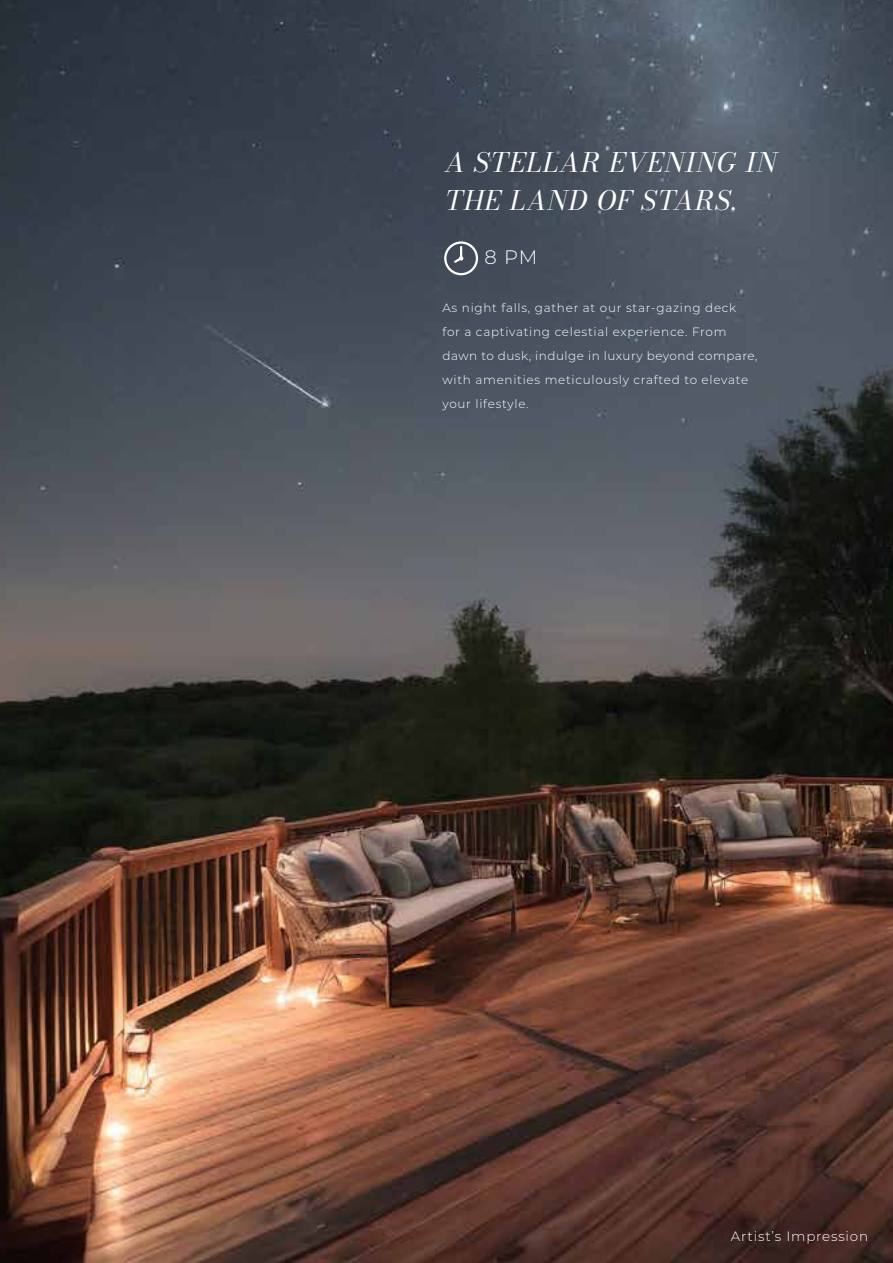
<style>
.page{position:relative;width:893px;height:1263px;background:#fff}
.page>*{position:absolute;margin:0;border:0;box-sizing:border-box;transform-origin:0 0}
.t1{font:italic 26.55px/38.1px "Bodoni Moda";letter-spacing:.06em;color:#fff}
.t2{font:300 19.5px "Montserrat";color:#fff}
.t3{font:300 13.5px "Montserrat";letter-spacing:.06em;color:#fff}
.t4{font:300 12px/24px "Montserrat";letter-spacing:.06em;color:#fff}
</style>
<div class="page">
<img style="left:0;top:0;width:893px;height:1263px">
<svg style="left:444px;top:241px;width:34px;height:34px"></svg>
<h1 class="t1" style="left:445px;top:143px;width:333px">A STELLAR EVENING IN<br>THE LAND OF STARS.</h1>
<h2 class="t2" style="left:484px;top:244px;width:55px">8 PM</h2>
<p class="t4" style="left:442px;top:295px;width:316px">As night falls, gather at our star-gazing deck<br>for a captivating celestial experience. From dawn to dusk, indulge in luxury beyond compare, with amenities meticulously crafted to elevate your lifestyle.</p>
<p class="t3" style="left:731px;top:1227px;width:139px">Artist’s Impression</p>
</div>
